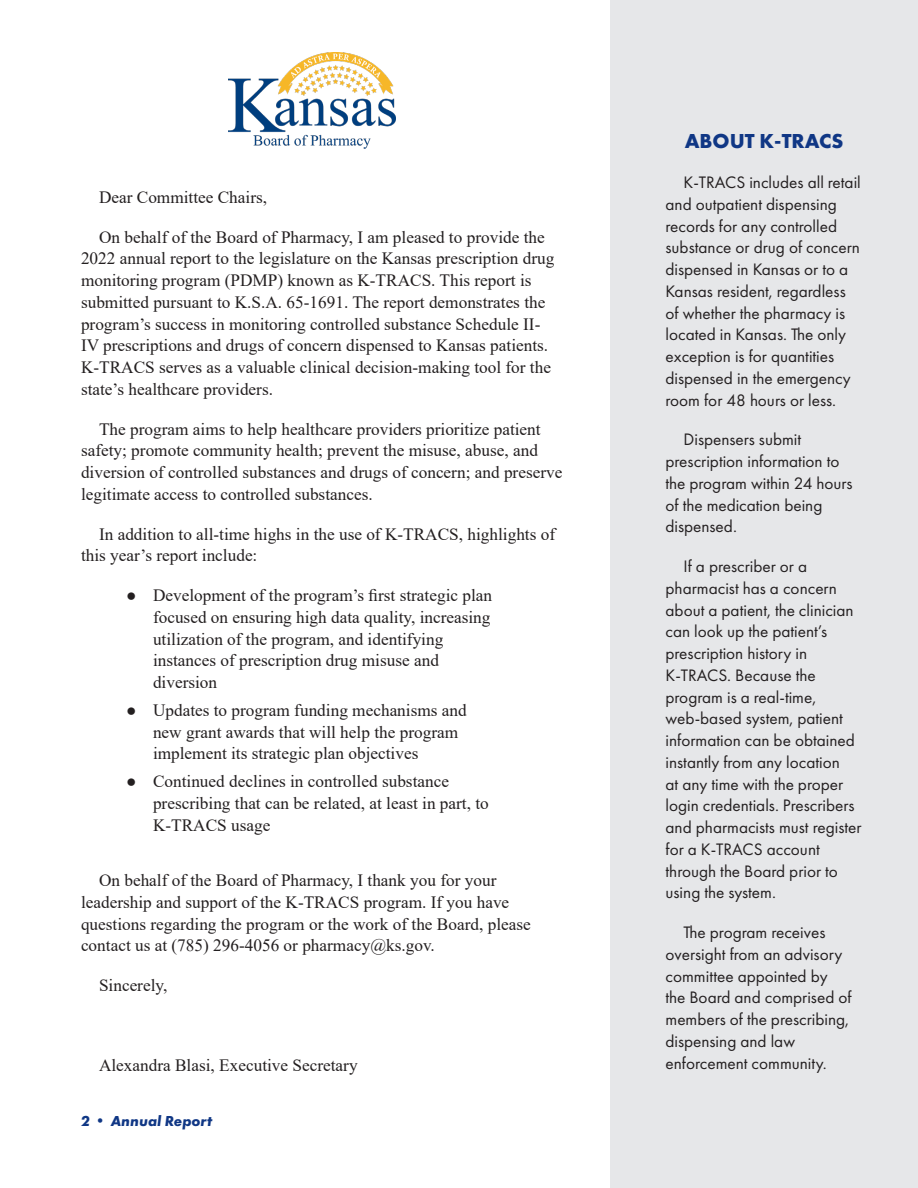
<style>
.page{position:relative;width:918px;height:1188px;background:#fff}
.page>*{position:absolute;margin:0;border:0;box-sizing:border-box;transform-origin:0 0}
.t1{font:700 21px "Futura PT";color:#103785}
.t2{font:17.25px/21.8px "Times New Roman";color:#231f20}
.t3{font:17.25px/21.8px "Futura PT";color:#231f20}
.t4{font:italic 700 15px "Futura PT";color:#103785}
.s1{font-family:"Arial"}
</style>
<div class="page">
<div style="left:610px;top:0;width:308px;height:1188px;background:#e6e7e9"></div>
<img style="left:228px;top:52px;width:168px;height:97px">
<p class="t2" style="left:99px;top:186px;width:170px">Dear Committee Chairs,</p>
<p class="t2" style="left:81px;top:225px;width:475px;text-indent:18px">On behalf of the Board of Pharmacy, I am pleased to provide the 2022 annual report to the legislature on the Kansas prescription drug monitoring program (PDMP) known as K-TRACS. This report is submitted pursuant to K.S.A. 65-1691. The report demonstrates the program’s success in monitoring controlled substance Schedule II-IV prescriptions and drugs of concern dispensed to Kansas patients.<br>K-TRACS serves as a valuable clinical decision-making tool for the state’s healthcare providers.</p>
<p class="t2" style="left:81px;top:417px;width:483px;text-indent:18px">The program aims to help healthcare providers prioritize patient safety; promote community health; prevent the misuse, abuse, and diversion of controlled substances and drugs of concern; and preserve legitimate access to controlled substances.</p>
<p class="t2" style="left:81px;top:522px;width:476px;text-indent:18px">In addition to all-time highs in the use of K-TRACS, highlights of this year’s report include:</p>
<p class="t2" style="left:153px;top:584px;width:341px;text-indent:-27px"><span class="s1">●</span> Development of the program’s first strategic plan focused on ensuring high data quality, increasing utilization of the program, and identifying instances of prescription drug misuse and diversion</p>
<p class="t2" style="left:153px;top:699px;width:315px;text-indent:-27px"><span class="s1">●</span> Updates to program funding mechanisms and new grant awards that will help the program implement its strategic plan objectives</p>
<p class="t2" style="left:153px;top:770px;width:337px;text-indent:-27px"><span class="s1">●</span> Continued declines in controlled substance prescribing that can be related, at least in part, to<br>K-TRACS usage</p>
<p class="t2" style="left:81px;top:869px;width:451px;text-indent:18px">On behalf of the Board of Pharmacy, I thank you for your leadership and support of the K-TRACS program. If you have questions regarding the program or the work of the Board, please contact us at (785) 296-4056 or pharmacy@ks.gov.</p>
<p class="t2" style="left:99px;top:974px;width:70px">Sincerely,</p>
<p class="t2" style="left:99px;top:1053px;width:260px">Alexandra Blasi, Executive Secretary</p>
<p class="t4" style="left:81px;top:1112px;width:133px">2 • Annual Report</p>
<p class="t1" style="left:685px;top:128px;width:160px">ABOUT K-TRACS</p>
<p class="t3" style="left:666px;top:172px;width:197px;text-indent:18px">K-TRACS includes all retail and outpatient dispensing records for any controlled substance or drug of concern dispensed in Kansas or to a<br>Kansas resident, regardless of whether the pharmacy is located in Kansas. The only exception is for quantities dispensed in the emergency room for 48 hours or less.</p>
<p class="t3" style="left:666px;top:429px;width:189px;text-indent:18px">Dispensers submit prescription information to the program within 24 hours of the medication being dispensed.</p>
<p class="t3" style="left:666px;top:556px;width:197px;text-indent:18px">If a prescriber or a pharmacist has a concern about a patient, the clinician can look up the patient’s prescription history in<br>K-TRACS. Because the program is a real-time, web-based system, patient information can be obtained instantly from any location<br>at any time with the proper login credentials. Prescribers and pharmacists must register for a K-TRACS account through the Board prior to using the system.</p>
<p class="t3" style="left:666px;top:922px;width:188px;text-indent:18px">The program receives oversight from an advisory committee appointed by the Board and comprised of members of the prescribing, dispensing and law enforcement community.</p>
</div>
